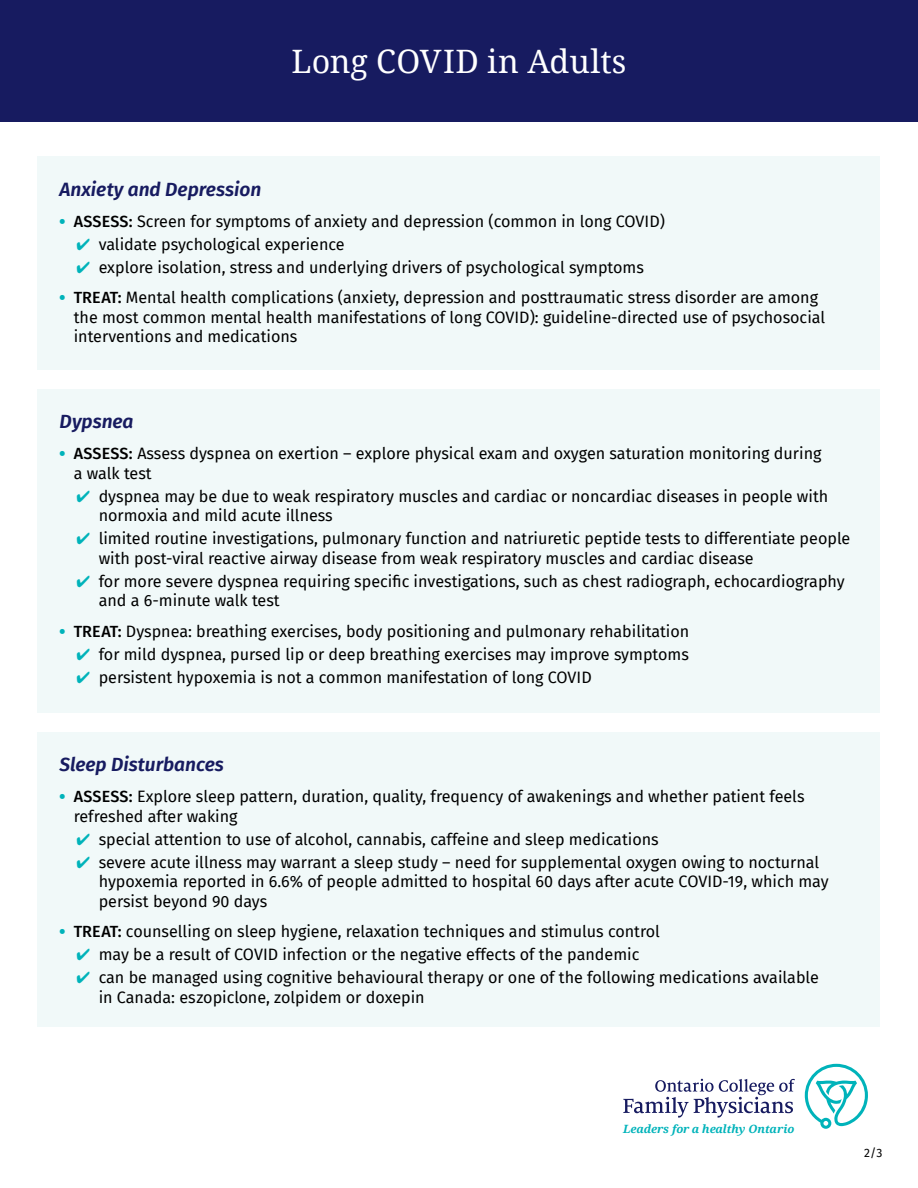
<style>
.page{position:relative;width:918px;height:1188px;background:#fff}
.page>*{position:absolute;margin:0;border:0;box-sizing:border-box;transform-origin:0 0}
.t1{font:32.25px "Noto Serif";color:#fff}
.t2{font:italic 600 19.2px "Fira Sans";color:#171b60}
.t3{font:16.2px/19.5px "Fira Sans";color:#000}
.t4{font:12px "Fira Sans";color:#000}
.t5{font:italic 700 11.4px "Noto Serif";letter-spacing:-.02em;color:#00b3ba}
.s1{font-weight:900;color:#00b3ba}
.s2{font-weight:500}
.s3{color:#00b3ba}
</style>
<div class="page">
<div style="left:0;top:0;width:918px;height:122px;background:#171b60"></div>
<div style="left:38px;top:389px;width:842px;height:324px;background:#f1f9f9"></div>
<div style="left:38px;top:157px;width:842px;height:213px;background:#f1f9f9"></div>
<div style="left:38px;top:732px;width:842px;height:295px;background:#f1f9f9"></div>
<svg style="left:623px;top:1079px;width:172px;height:39px"></svg>
<svg style="left:805px;top:1064px;width:63px;height:65px"></svg>
<h1 class="t1" style="left:292px;top:40px;width:336px">Long COVID in Adults</h1>
<p class="t2" style="left:59px;top:174px;width:203px">Anxiety and Depression</p>
<p class="t3" style="left:59px;top:211px;width:607px"><span class="s1">•</span> <span class="s2">ASSESS:</span> Screen for symptoms of anxiety and depression (common in long COVID)</p>
<p class="t3" style="left:76px;top:234px;width:270px"><span class="s3">✔</span> validate psychological experience</p>
<p class="t3" style="left:76px;top:257px;width:569px"><span class="s3">✔</span> explore isolation, stress and underlying drivers of psychological symptoms</p>
<p class="t3" style="left:74px;top:288px;width:753px;text-indent:-14px"><span class="s1">•</span> <span class="s2">TREAT:</span> Mental health complications (anxiety, depression and posttraumatic stress disorder are among the most common mental health manifestations of long COVID): guideline-directed use of psychosocial interventions and medications</p>
<p class="t2" style="left:59px;top:406px;width:76px">Dypsnea</p>
<p class="t3" style="left:74px;top:444px;width:749px;text-indent:-14px"><span class="s1">•</span> <span class="s2">ASSESS:</span> Assess dyspnea on exertion – explore physical exam and oxygen saturation monitoring during a walk test</p>
<p class="t3" style="left:99px;top:486px;width:731px;text-indent:-22px"><span class="s3">✔</span> dyspnea may be due to weak respiratory muscles and cardiac or noncardiac diseases in people with normoxia and mild acute illness</p>
<p class="t3" style="left:99px;top:529px;width:753px;text-indent:-22px"><span class="s3">✔</span> limited routine investigations, pulmonary function and natriuretic peptide tests to differentiate people with post-viral reactive airway disease from weak respiratory muscles and cardiac disease</p>
<p class="t3" style="left:99px;top:571px;width:748px;text-indent:-22px"><span class="s3">✔</span> for more severe dyspnea requiring specific investigations, such as chest radiograph, echocardiography and a 6-minute walk test</p>
<p class="t3" style="left:59px;top:621px;width:632px"><span class="s1">•</span> <span class="s2">TREAT:</span> Dyspnea: breathing exercises, body positioning and pulmonary rehabilitation</p>
<p class="t3" style="left:76px;top:644px;width:614px"><span class="s3">✔</span> for mild dyspnea, pursed lip or deep breathing exercises may improve symptoms</p>
<p class="t3" style="left:76px;top:667px;width:517px"><span class="s3">✔</span> persistent hypoxemia is not a common manifestation of long COVID</p>
<p class="t2" style="left:59px;top:749px;width:166px">Sleep Disturbances</p>
<p class="t3" style="left:74px;top:786px;width:732px;text-indent:-14px"><span class="s1">•</span> <span class="s2">ASSESS:</span> Explore sleep pattern, duration, quality, frequency of awakenings and whether patient feels refreshed after waking</p>
<p class="t3" style="left:76px;top:829px;width:584px"><span class="s3">✔</span> special attention to use of alcohol, cannabis, caffeine and sleep medications</p>
<p class="t3" style="left:99px;top:852px;width:732px;text-indent:-22px"><span class="s3">✔</span> severe acute illness may warrant a sleep study – need for supplemental oxygen owing to nocturnal hypoxemia reported in 6.6% of people admitted to hospital 60 days after acute COVID-19, which may persist beyond 90 days</p>
<p class="t3" style="left:59px;top:921px;width:602px"><span class="s1">•</span> <span class="s2">TREAT:</span> counselling on sleep hygiene, relaxation techniques and stimulus control</p>
<p class="t3" style="left:76px;top:944px;width:564px"><span class="s3">✔</span> may be a result of COVID infection or the negative effects of the pandemic</p>
<p class="t3" style="left:99px;top:967px;width:722px;text-indent:-22px"><span class="s3">✔</span> can be managed using cognitive behavioural therapy or one of the following medications available in Canada: eszopiclone, zolpidem or doxepin</p>
<p class="t5" style="left:623px;top:1121px;width:173px">Leaders for a healthy Ontario</p>
<p class="t4" style="left:864px;top:1143px;width:20px">2/3</p>
</div>
